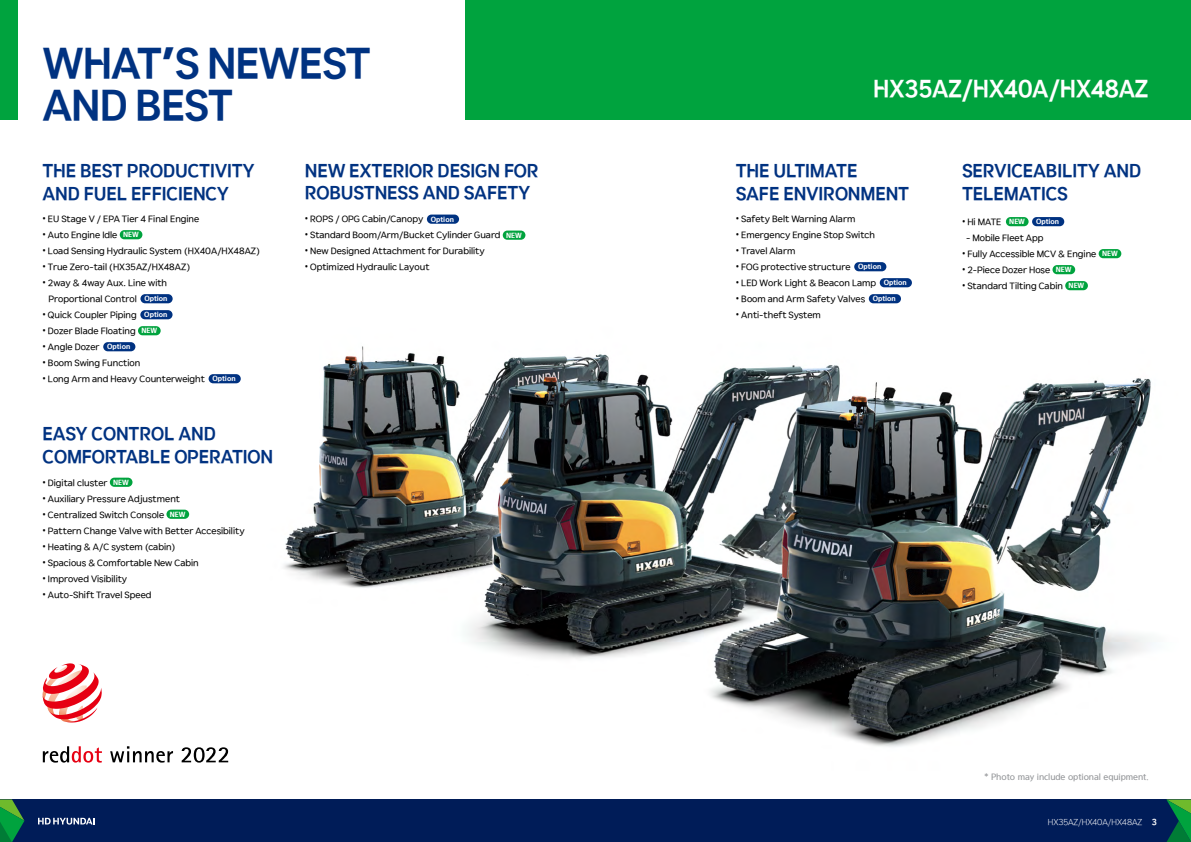
<style>
.page{position:relative;width:1191px;height:842px;background:#fff}
.page>*{position:absolute;margin:0;border:0;box-sizing:border-box;transform-origin:0 0}
.t1{font:700 44px/42px "HD Hyundai Gothic EN";letter-spacing:-.025em;color:#003281}
.t2{font:700 25px "HD Hyundai Gothic EN";letter-spacing:-.01em;color:#fff}
.t3{font:700 19px/22.8px "HD Hyundai Gothic EN";letter-spacing:-.01em;color:#003281}
.t4{font:9.5px/16px "HD Hyundai Gothic EN";color:#000;text-align:right}
.t5{font:9px "HYUNDAI Medium";letter-spacing:-.01em;color:#96989b}
.t6{font:300 9px "HD Hyundai Gothic EN";letter-spacing:-.01em;color:#fff}
.t7{font:9px "HD Hyundai Gothic EN";letter-spacing:-.01em;color:#fff}
.t8{font:7.2px "HYUNDAI Bold";color:#fff}
.s1{font-family:"Frutiger LT Std";font-weight:900}
.s2{font-family:"HYUNDAI Medium"}
.s3{font-family:"HYUNDAI Bold";font-size:7.2px;color:#fff}
.s4{font-weight:700}
</style>
<div class="page">
<img style="left:208px;top:214px;width:947px;height:549px">
<div style="left:110px;top:478px;width:22px;height:9px;background:#00a33e;border-radius:5px"></div>
<div style="left:166px;top:510px;width:23px;height:9px;background:#00a33e;border-radius:5px"></div>
<div style="left:1006px;top:217px;width:22px;height:9px;background:#00a33e;border-radius:5px"></div>
<div style="left:1032px;top:217px;width:32px;height:9px;background:#003281;border-radius:5px"></div>
<div style="left:1098px;top:249px;width:23px;height:9px;background:#00a33e;border-radius:5px"></div>
<div style="left:1052px;top:265px;width:23px;height:9px;background:#00a33e;border-radius:5px"></div>
<div style="left:1065px;top:281px;width:23px;height:9px;background:#00a33e;border-radius:5px"></div>
<div style="left:854px;top:262px;width:32px;height:9px;background:#003281;border-radius:5px"></div>
<div style="left:879px;top:278px;width:33px;height:9px;background:#003281;border-radius:5px"></div>
<div style="left:868px;top:294px;width:33px;height:9px;background:#003281;border-radius:5px"></div>
<div style="left:427px;top:215px;width:32px;height:9px;background:#003281;border-radius:5px"></div>
<div style="left:503px;top:231px;width:22px;height:9px;background:#00a33e;border-radius:5px"></div>
<div style="left:120px;top:230px;width:22px;height:9px;background:#00a33e;border-radius:5px"></div>
<div style="left:140px;top:294px;width:33px;height:9px;background:#003281;border-radius:5px"></div>
<div style="left:140px;top:310px;width:32px;height:9px;background:#003281;border-radius:5px"></div>
<div style="left:138px;top:326px;width:23px;height:9px;background:#00a33e;border-radius:5px"></div>
<div style="left:103px;top:342px;width:32px;height:9px;background:#003281;border-radius:5px"></div>
<div style="left:209px;top:374px;width:32px;height:9px;background:#003281;border-radius:5px"></div>
<svg style="left:110px;top:746px;width:63px;height:17px"></svg>
<svg style="left:43px;top:746px;width:59px;height:17px"></svg>
<svg style="left:42px;top:663px;width:60px;height:59px"></svg>
<svg style="left:182px;top:747px;width:46px;height:16px"></svg>
<div style="left:0;top:799px;width:1191px;height:43px;background:#001c58"></div>
<svg style="left:1166px;top:799px;width:25px;height:43px"></svg>
<svg style="left:0;top:799px;width:24px;height:43px"></svg>
<svg style="left:38px;top:817px;width:57px;height:8px"></svg>
<div style="left:465px;top:0;width:726px;height:120px;background:#00a33e"></div>
<div style="left:0;top:0;width:17px;height:120px;background:#00a33e"></div>
<h1 class="t1" style="left:43px;top:45px;width:330px">WHAT<span class="s1">’</span>S NEWEST<br>AND BEST</h1>
<h3 class="t3" style="left:43px;top:161px;width:214px">THE BEST PRODUCTIVITY<br>AND FUEL EFFICIENCY</h3>
<p class="t4" style="left:43px;top:211px;width:158px"><span class="s2">•</span> EU Stage V / EPA Tier 4 Final Engine</p>
<p class="t4" style="left:43px;top:227px;width:98px"><span class="s2">•</span> Auto Engine Idle <span class="s3">NEW</span></p>
<p class="t4" style="left:43px;top:243px;width:219px"><span class="s2">•</span> Load Sensing Hydraulic System (HX40A/HX48AZ)</p>
<p class="t4" style="left:43px;top:259px;width:149px"><span class="s2">•</span> True Zero-tail (HX35AZ/HX48AZ)</p>
<p class="t4" style="left:43px;top:275px;width:126px"><span class="s2">•</span> 2way &amp; 4way Aux. Line with<br>Proportional Control <span class="s3">Option</span></p>
<p class="t4" style="left:43px;top:307px;width:126px"><span class="s2">•</span> Quick Coupler Piping <span class="s3">Option</span></p>
<p class="t4" style="left:43px;top:323px;width:116px"><span class="s2">•</span> Dozer Blade Floating <span class="s3">NEW</span></p>
<p class="t4" style="left:43px;top:339px;width:89px"><span class="s2">•</span> Angle Dozer <span class="s3">Option</span></p>
<p class="t4" style="left:43px;top:355px;width:99px"><span class="s2">•</span> Boom Swing Function</p>
<p class="t4" style="left:43px;top:371px;width:195px"><span class="s2">•</span> Long Arm and Heavy Counterweight <span class="s3">Option</span></p>
<h3 class="t3" style="left:43px;top:423px;width:232px">EASY CONTROL AND<br>COMFORTABLE OPERATION</h3>
<p class="t4" style="left:43px;top:475px;width:88px"><span class="s2">•</span> Digital cluster <span class="s3">NEW</span></p>
<p class="t4" style="left:43px;top:491px;width:139px"><span class="s2">•</span> Auxiliary Pressure Adjustment</p>
<p class="t4" style="left:43px;top:507px;width:144px"><span class="s2">•</span> Centralized Switch Console <span class="s3">NEW</span></p>
<p class="t4" style="left:43px;top:523px;width:204px"><span class="s2">•</span> Pattern Change Valve with Better Accesibility</p>
<p class="t4" style="left:43px;top:539px;width:134px"><span class="s2">•</span> Heating &amp; A/C system (cabin)</p>
<p class="t4" style="left:43px;top:555px;width:158px"><span class="s2">•</span> Spacious &amp; Comfortable New Cabin</p>
<p class="t4" style="left:43px;top:571px;width:86px"><span class="s2">•</span> Improved Visibility</p>
<p class="t4" style="left:43px;top:587px;width:111px"><span class="s2">•</span> Auto-Shift Travel Speed</p>
<h3 class="t3" style="left:305px;top:161px;width:235px;line-height:22px">NEW EXTERIOR DESIGN FOR<br>ROBUSTNESS AND SAFETY</h3>
<p class="t4" style="left:305px;top:212px;width:151px"><span class="s2">•</span> ROPS / OPG Cabin/Canopy <span class="s3">Option</span></p>
<p class="t4" style="left:305px;top:228px;width:218px"><span class="s2">•</span> Standard Boom/Arm/Bucket Cylinder Guard <span class="s3">NEW</span></p>
<p class="t4" style="left:305px;top:244px;width:181px"><span class="s2">•</span> New Designed Attachment for Durability</p>
<p class="t4" style="left:305px;top:260px;width:126px"><span class="s2">•</span> Optimized Hydraulic Layout</p>
<h2 class="t2" style="left:873px;top:77px;width:277px">HX35AZ/HX40A/HX48AZ</h2>
<h3 class="t3" style="left:736px;top:161px;width:175px">THE ULTIMATE<br>SAFE ENVIRONMENT</h3>
<p class="t4" style="left:736px;top:211px;width:121px"><span class="s2">•</span> Safety Belt Warning Alarm</p>
<p class="t4" style="left:736px;top:227px;width:141px"><span class="s2">•</span> Emergency Engine Stop Switch</p>
<p class="t4" style="left:736px;top:243px;width:61px"><span class="s2">•</span> Travel Alarm</p>
<p class="t4" style="left:736px;top:259px;width:147px"><span class="s2">•</span> FOG protective structure <span class="s3">Option</span></p>
<p class="t4" style="left:736px;top:275px;width:172px"><span class="s2">•</span> LED Work Light &amp; Beacon Lamp <span class="s3">Option</span></p>
<p class="t4" style="left:736px;top:291px;width:161px"><span class="s2">•</span> Boom and Arm Safety Valves <span class="s3">Option</span></p>
<p class="t4" style="left:736px;top:307px;width:87px"><span class="s2">•</span> Anti-theft System</p>
<h3 class="t3" style="left:962px;top:161px;width:181px">SERVICEABILITY AND<br>TELEMATICS</h3>
<p class="t4" style="left:962px;top:214px;width:64px"><span class="s2">•</span> Hi MATE <span class="s3">NEW</span></p>
<p class="t8" style="left:1036px;top:217px;width:25px">Option</p>
<p class="t4" style="left:966px;top:230px;width:79px">- Mobile Fleet App</p>
<p class="t4" style="left:962px;top:246px;width:157px"><span class="s2">•</span> Fully Accessible MCV &amp; Engine <span class="s3">NEW</span></p>
<p class="t4" style="left:962px;top:262px;width:111px"><span class="s2">•</span> 2-Piece Dozer Hose <span class="s3">NEW</span></p>
<p class="t4" style="left:962px;top:278px;width:124px"><span class="s2">•</span> Standard Tilting Cabin <span class="s3">NEW</span></p>
<p class="t5" style="left:984px;top:771px;width:165px">* Photo may include optional equipment.</p>
<p class="t6" style="left:1048px;top:818px;width:110px">HX35AZ/HX40A/HX48AZ <span class="s4">3</span></p>
<p class="t7" style="left:1060px;top:817px;width:98px">HX35AZ/HX40A/HX48AZ</p>
</div>
